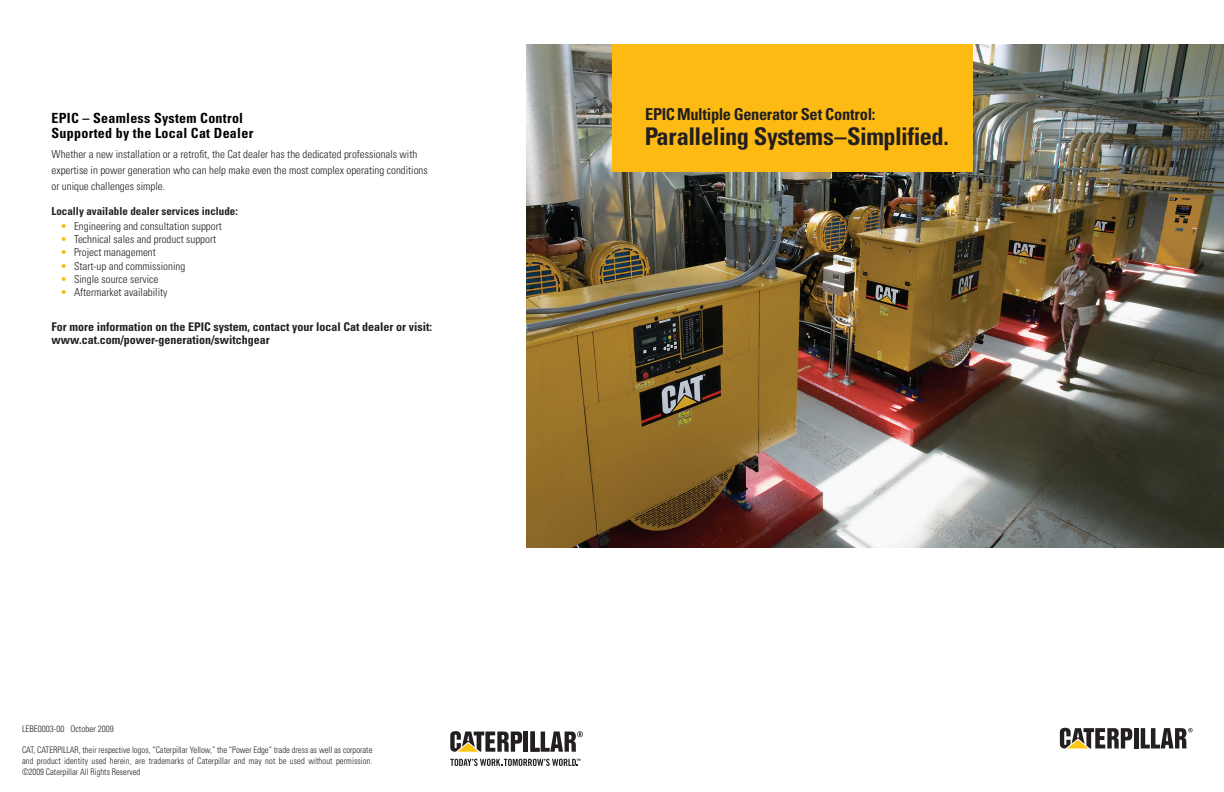
<style>
.page{position:relative;width:1224px;height:792px;background:#fff}
.page>*{position:absolute;margin:0;border:0;box-sizing:border-box;transform-origin:0 0}
.t1{font:700 condensed 24.4px "Univers LT Std";letter-spacing:-.025em;color:#231f20}
.t2{font:700 condensed 16.4px "Univers LT Std";letter-spacing:-.02em;color:#231f20}
.t3{font:700 condensed 14px/15px "Univers LT Std";letter-spacing:.02em;color:#000103}
.Bullets{font:700 condensed 12px/13px "Univers LT Std";color:#231f20}
.Bullets_2{font:300 condensed 11px/16px "Univers LT Std";color:#231f20}
.Bullets-2{font:700 condensed 11px "Univers LT Std";color:#231f20}
.t4{font:300 condensed 9px/11px "Univers LT Std";color:#231f20;text-align:justify;scale:.95 1}
.t5{font:300 condensed 9px "Univers LT Std";color:#231f20}
.s1{color:#fcba13}
</style>
<div class="page">
<img style="left:526px;top:45px;width:698px;height:503px">
<div style="left:612px;top:45px;width:361px;height:127px;background:#fcba13"></div>
<hr style="left:1134px;top:728px;width:4px;height:20px;background:#231f20">
<svg style="left:1060px;top:728px;width:72px;height:20px"></svg>
<svg style="left:1141px;top:728px;width:52px;height:20px"></svg>
<hr style="left:524px;top:732px;width:4px;height:20px;background:#231f20">
<svg style="left:450px;top:731px;width:72px;height:21px"></svg>
<svg style="left:531px;top:731px;width:52px;height:21px"></svg>
<svg style="left:450px;top:759px;width:131px;height:7px"></svg>
<p class="t3" style="left:52px;top:110px;width:203px">EPIC – Seamless System Control<br>Supported by the Local Cat Dealer</p>
<p class="Bullets_2" style="left:52px;top:146px;width:378px">Whether a new installation or a retrofit, the Cat dealer has the dedicated professionals with expertise in power generation who can help make even the most complex operating conditions or unique challenges simple.</p>
<p class="Bullets-2" style="left:52px;top:204px;width:188px">Locally available dealer services include:</p>
<p class="Bullets_2" style="left:61px;top:218px;width:163px"><span class="s1">•</span> Engineering and consultation support</p>
<p class="Bullets_2" style="left:61px;top:231px;width:157px"><span class="s1">•</span> Technical sales and product support</p>
<p class="Bullets_2" style="left:61px;top:245px;width:97px"><span class="s1">•</span> Project management</p>
<p class="Bullets_2" style="left:61px;top:258px;width:126px"><span class="s1">•</span> Start-up and commissioning</p>
<p class="Bullets_2" style="left:61px;top:271px;width:99px"><span class="s1">•</span> Single source service</p>
<p class="Bullets_2" style="left:61px;top:284px;width:108px"><span class="s1">•</span> Aftermarket availability</p>
<p class="Bullets" style="left:52px;top:321px;width:382px">For more information on the EPIC system, contact your local Cat dealer or visit: www.cat.com/power-generation/switchgear</p>
<p class="t5" style="left:22px;top:724px;width:93px">LEBE0003-00 October 2009</p>
<p class="t4" style="left:22px;top:744px;width:370px">CAT, CATERPILLAR, their respective logos, “Caterpillar Yellow,” the “Power Edge” trade dress as well as corporate and product identity used herein, are trademarks of Caterpillar and may not be used without permission. ©2009 Caterpillar All Rights Reserved</p>
<p class="t2" style="left:645px;top:104px;width:232px">EPIC Multiple Generator Set Control:</p>
<p class="t1" style="left:645px;top:122px;width:306px">Paralleling Systems–Simplified.</p>
</div>
